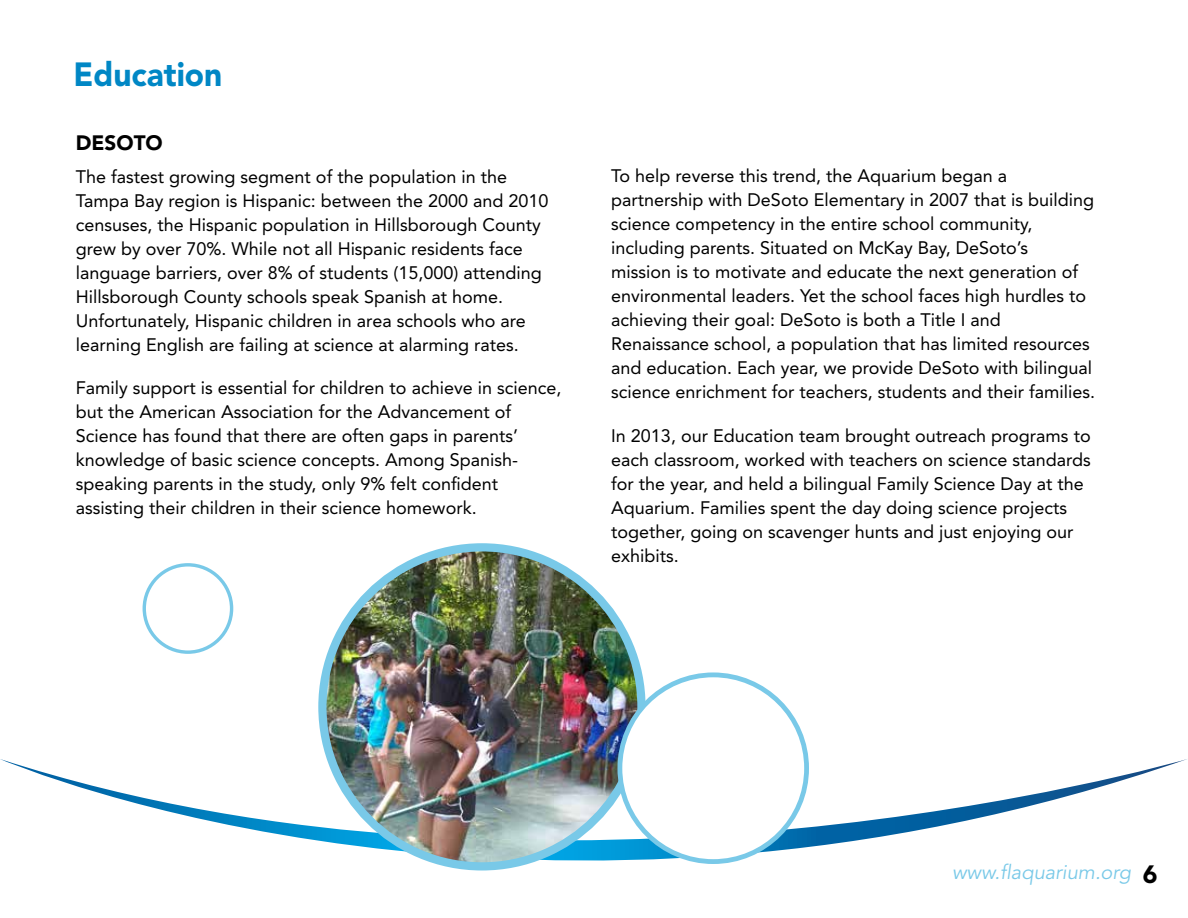
<style>
.page{position:relative;width:1188px;height:918px;background:#fff}
.page>*{position:absolute;margin:0;border:0;box-sizing:border-box;transform-origin:0 0}
.t1{font:900 33.3px "Avenir";color:#0087c5;scale:.95 1}
.t2{font:900 24.9px "Avenir";color:#000}
.t3{font:900 20.7px "Avenir";color:#000}
.t4{font:italic 20.1px "Avenir";color:#79c9e8}
.t5{font:18px/24px "Avenir";color:#000}
</style>
<div class="page">
<div style="left:143px;top:563px;width:90px;height:91px;border:3px solid #79c9e8;border-radius:50%"></div>
<svg style="left:0;top:759px;width:1187px;height:105px"></svg>
<img style="left:322px;top:547px;width:319px;height:317px">
<div style="left:318px;top:543px;width:328px;height:328px;border:8px solid #79c9e8;border-radius:50%"></div>
<div style="left:620px;top:675px;width:187px;height:187px;background:#fff;border-radius:50%"></div>
<div style="left:617px;top:672px;width:192px;height:192px;border:5px solid #79c9e8;border-radius:50%"></div>
<h1 class="t1" style="left:74px;top:54px;width:158px">Education</h1>
<p class="t3" style="left:76px;top:130px;width:88px">DESOTO</p>
<p class="t5" style="left:76px;top:164px;width:474px">The fastest growing segment of the population in the Tampa Bay region is Hispanic: between the 2000 and 2010 censuses, the Hispanic population in Hillsborough County grew by over 70%. While not all Hispanic residents face language barriers, over 8% of students (15,000) attending Hillsborough County schools speak Spanish at home.<br>Unfortunately, Hispanic children in area schools who are learning English are failing at science at alarming rates.</p>
<p class="t5" style="left:76px;top:376px;width:487px">Family support is essential for children to achieve in science, but the American Association for the Advancement of Science has found that there are often gaps in parents’ knowledge of basic science concepts. Among Spanish&shy;speaking parents in the study, only 9% felt confident assisting their children in their science homework.</p>
<p class="t5" style="left:611px;top:164px;width:485px">To help reverse this trend, the Aquarium began a partnership with DeSoto Elementary in 2007 that is building science competency in the entire school community, including parents. Situated on McKay Bay, DeSoto’s<br>mission is to motivate and educate the next generation of environmental leaders. Yet the school faces high hurdles to achieving their goal: DeSoto is both a Title I and Renaissance school, a population that has limited resources and education. Each year, we provide DeSoto with bilingual science enrichment for teachers, students and their families.</p>
<p class="t5" style="left:611px;top:423px;width:481px">In 2013, our Education team brought outreach programs to each classroom, worked with teachers on science standards for the year, and held a bilingual Family Science Day at the Aquarium. Families spent the day doing science projects together, going on scavenger hunts and just enjoying our exhibits.</p>
<p class="t4" style="left:952px;top:861px;width:181px">www.flaquarium.org</p>
<h2 class="t2" style="left:1143px;top:859px;width:16px">6</h2>
</div>
